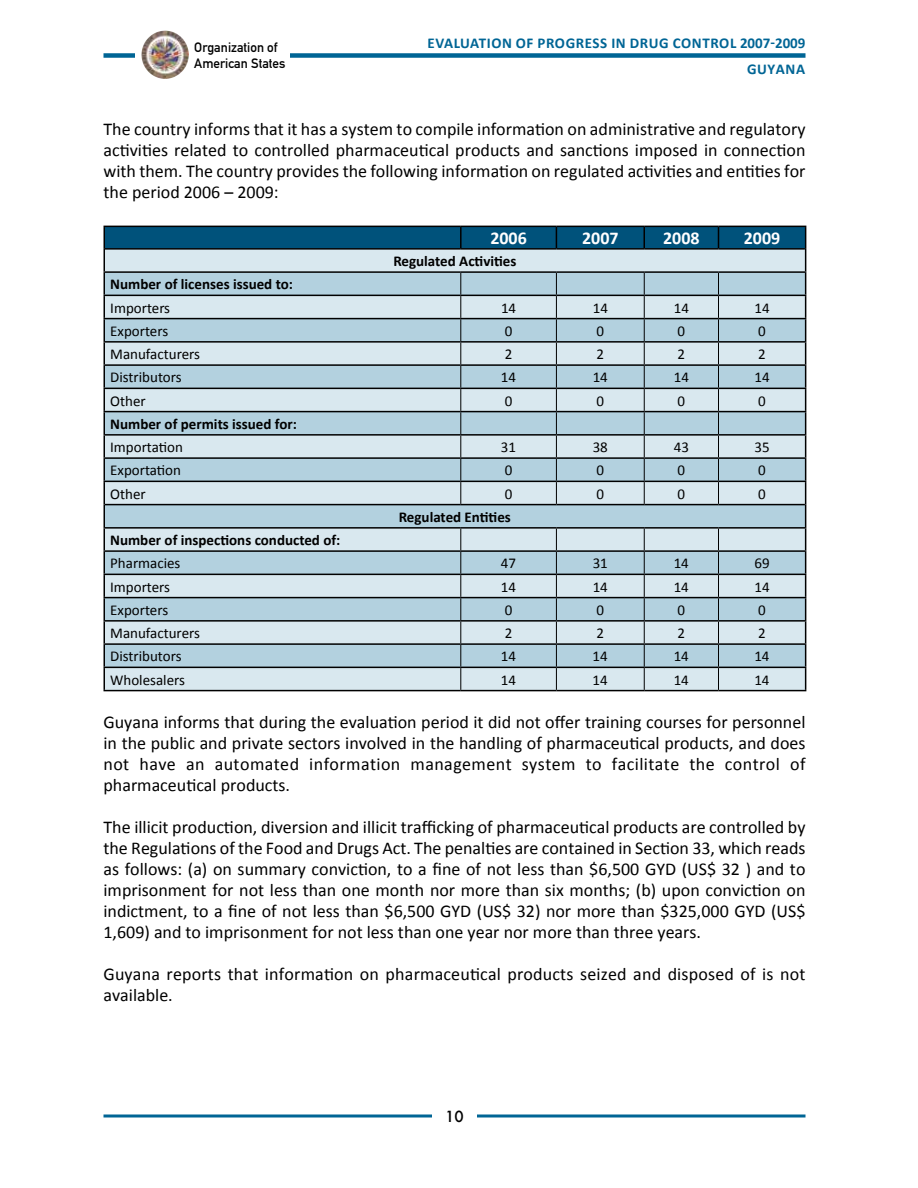
<style>
.page{position:relative;width:918px;height:1188px;background:#fff}
.page>*{position:absolute;margin:0;border:0;box-sizing:border-box;transform-origin:0 0}
.t1{font:18px/21px "Calibri";color:#000;text-align:justify}
.t2{font:700 18px "Calibri";color:#fff}
.t3{font:15px "Calibri";color:#000}
.t4{font:700 15px "Calibri";color:#000}
.t5{font:700 15px/25.5px "Calibri";letter-spacing:.04em;color:#006595}
.t6{font:500 15px "Futura";color:#000}
.t7{font:13.5px/16.2px "DIN Mittelschrift";color:#000}
</style>
<div class="page">
<svg style="left:104px;top:1114px;width:702px;height:4px;background:#3f8baf"></svg>
<div style="left:432px;top:1110px;width:45px;height:18px;background:#fff"></div>
<div style="left:104px;top:53px;width:702px;height:5px;background:#006595"></div>
<div style="left:135px;top:31px;width:155px;height:48px;background:#fff"></div>
<img style="left:141px;top:31px;width:48px;height:48px">
<hr style="left:104px;top:690px;width:357px;height:1px;background:#000">
<hr style="left:461px;top:690px;width:95px;height:1px;background:#000">
<hr style="left:556px;top:690px;width:88px;height:1px;background:#000">
<hr style="left:644px;top:690px;width:74px;height:1px;background:#000">
<hr style="left:718px;top:690px;width:88px;height:1px;background:#000">
<svg style="left:104px;top:226px;width:702px;height:464px;background:#b1c8d3"></svg>
<hr style="left:105px;top:248px;width:356px;height:2px;background:#000">
<hr style="left:461px;top:248px;width:95px;height:2px;background:#000">
<hr style="left:556px;top:248px;width:88px;height:2px;background:#000">
<hr style="left:644px;top:248px;width:74px;height:2px;background:#000">
<hr style="left:718px;top:248px;width:87px;height:2px;background:#000">
<p class="t7" style="left:194px;top:39px;width:93px">Organization of<br>American States</p>
<p class="t5" style="left:747px;top:30px;width:60px;text-indent:-320px">EVALUATION OF PROGRESS IN DRUG CONTROL 2007-2009 g uyana</p>
<p class="t1" style="left:104px;top:119px;width:704px">The country informs that it has a system to compile information on administrative and regulatory activities related to controlled pharmaceutical products and sanctions imposed in connection with them. The country provides the following information on regulated activities and entities for the period 2006 – 2009:</p>
<p class="t2" style="left:490px;top:227px;width:38px">2006</p>
<p class="t2" style="left:582px;top:227px;width:38px">2007</p>
<p class="t2" style="left:663px;top:227px;width:38px">2008</p>
<p class="t2" style="left:744px;top:227px;width:38px">2009</p>
<p class="t4" style="left:393px;top:252px;width:125px">Regulated Activities</p>
<p class="t4" style="left:110px;top:275px;width:184px">Number of licenses issued to:</p>
<p class="t3" style="left:110px;top:298px;width:61px">Importers</p>
<p class="t3" style="left:501px;top:298px;width:17px">14</p>
<p class="t3" style="left:593px;top:298px;width:17px">14</p>
<p class="t3" style="left:674px;top:298px;width:17px">14</p>
<p class="t3" style="left:754px;top:298px;width:17px">14</p>
<p class="t3" style="left:110px;top:321px;width:60px">Exporters</p>
<p class="t3" style="left:505px;top:321px;width:9px">0</p>
<p class="t3" style="left:597px;top:321px;width:9px">0</p>
<p class="t3" style="left:678px;top:321px;width:9px">0</p>
<p class="t3" style="left:758px;top:321px;width:9px">0</p>
<p class="t3" style="left:110px;top:345px;width:91px">Manufacturers</p>
<p class="t3" style="left:505px;top:345px;width:9px">2</p>
<p class="t3" style="left:597px;top:345px;width:9px">2</p>
<p class="t3" style="left:678px;top:345px;width:9px">2</p>
<p class="t3" style="left:758px;top:345px;width:9px">2</p>
<p class="t3" style="left:110px;top:368px;width:73px">Distributors</p>
<p class="t3" style="left:501px;top:368px;width:17px">14</p>
<p class="t3" style="left:593px;top:368px;width:17px">14</p>
<p class="t3" style="left:674px;top:368px;width:17px">14</p>
<p class="t3" style="left:754px;top:368px;width:17px">14</p>
<p class="t3" style="left:110px;top:391px;width:37px">Other</p>
<p class="t3" style="left:505px;top:391px;width:9px">0</p>
<p class="t3" style="left:597px;top:391px;width:9px">0</p>
<p class="t3" style="left:678px;top:391px;width:9px">0</p>
<p class="t3" style="left:758px;top:391px;width:9px">0</p>
<p class="t4" style="left:110px;top:414px;width:188px">Number of permits issued for:</p>
<p class="t3" style="left:110px;top:438px;width:74px">Importation</p>
<p class="t3" style="left:501px;top:438px;width:17px">31</p>
<p class="t3" style="left:593px;top:438px;width:17px">38</p>
<p class="t3" style="left:674px;top:438px;width:17px">43</p>
<p class="t3" style="left:754px;top:438px;width:17px">35</p>
<p class="t3" style="left:110px;top:461px;width:72px">Exportation</p>
<p class="t3" style="left:505px;top:461px;width:9px">0</p>
<p class="t3" style="left:596px;top:461px;width:9px">0</p>
<p class="t3" style="left:678px;top:461px;width:9px">0</p>
<p class="t3" style="left:758px;top:461px;width:9px">0</p>
<p class="t3" style="left:110px;top:484px;width:37px">Other</p>
<p class="t3" style="left:505px;top:484px;width:9px">0</p>
<p class="t3" style="left:596px;top:484px;width:9px">0</p>
<p class="t3" style="left:678px;top:484px;width:9px">0</p>
<p class="t3" style="left:758px;top:484px;width:9px">0</p>
<p class="t4" style="left:399px;top:507px;width:114px">Regulated Entities</p>
<p class="t4" style="left:110px;top:531px;width:232px">Number of inspections conducted of:</p>
<p class="t3" style="left:110px;top:554px;width:72px">Pharmacies</p>
<p class="t3" style="left:501px;top:554px;width:17px">47</p>
<p class="t3" style="left:593px;top:554px;width:17px">31</p>
<p class="t3" style="left:674px;top:554px;width:17px">14</p>
<p class="t3" style="left:754px;top:554px;width:17px">69</p>
<p class="t3" style="left:110px;top:577px;width:61px">Importers</p>
<p class="t3" style="left:501px;top:577px;width:17px">14</p>
<p class="t3" style="left:593px;top:577px;width:17px">14</p>
<p class="t3" style="left:674px;top:577px;width:17px">14</p>
<p class="t3" style="left:754px;top:577px;width:17px">14</p>
<p class="t3" style="left:110px;top:600px;width:60px">Exporters</p>
<p class="t3" style="left:505px;top:600px;width:9px">0</p>
<p class="t3" style="left:596px;top:600px;width:9px">0</p>
<p class="t3" style="left:678px;top:600px;width:9px">0</p>
<p class="t3" style="left:758px;top:600px;width:9px">0</p>
<p class="t3" style="left:110px;top:624px;width:91px">Manufacturers</p>
<p class="t3" style="left:505px;top:624px;width:9px">2</p>
<p class="t3" style="left:596px;top:624px;width:9px">2</p>
<p class="t3" style="left:677px;top:624px;width:9px">2</p>
<p class="t3" style="left:758px;top:624px;width:9px">2</p>
<p class="t3" style="left:110px;top:647px;width:73px">Distributors</p>
<p class="t3" style="left:501px;top:647px;width:17px">14</p>
<p class="t3" style="left:593px;top:647px;width:17px">14</p>
<p class="t3" style="left:674px;top:647px;width:17px">14</p>
<p class="t3" style="left:754px;top:647px;width:17px">14</p>
<p class="t3" style="left:110px;top:670px;width:76px">Wholesalers</p>
<p class="t3" style="left:501px;top:670px;width:17px">14</p>
<p class="t3" style="left:593px;top:670px;width:17px">14</p>
<p class="t3" style="left:674px;top:670px;width:17px">14</p>
<p class="t3" style="left:754px;top:670px;width:17px">14</p>
<p class="t1" style="left:104px;top:712px;width:704px">Guyana informs that during the evaluation period it did not offer training courses for personnel in the public and private sectors involved in the handling of pharmaceutical products, and does not have an automated information management system to facilitate the control of pharmaceutical products.</p>
<p class="t1" style="left:103px;top:817px;width:704px">The illicit production, diversion and illicit trafficking of pharmaceutical products are controlled by the Regulations of the Food and Drugs Act. The penalties are contained in Section 33, which reads as follows: (a) on summary conviction, to a fine of not less than $6,500 GYD (US$ 32 ) and to imprisonment for not less than one month nor more than six months; (b) upon conviction on indictment, to a fine of not less than $6,500 GYD (US$ 32) nor more than $325,000 GYD (US$ 1,609) and to imprisonment for not less than one year nor more than three years.</p>
<p class="t1" style="left:103px;top:964px;width:704px">Guyana reports that information on pharmaceutical products seized and disposed of is not available.</p>
<p class="t6" style="left:445px;top:1107px;width:20px">10</p>
</div>
